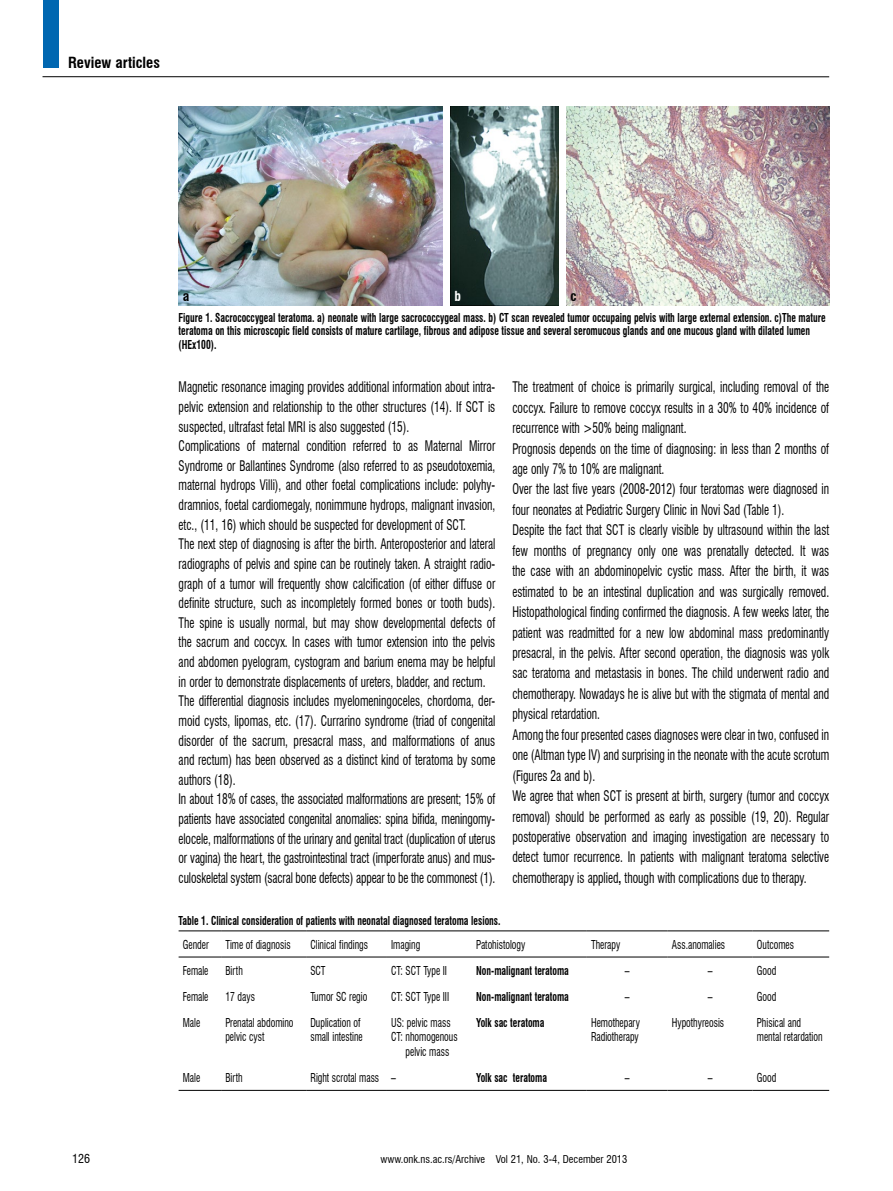
<style>
.page{position:relative;width:893px;height:1191px;background:#fff}
.page>*{position:absolute;margin:0;border:0;box-sizing:border-box;transform-origin:0 0}
.t1{font:700 condensed 15px "Swiss 721 BT";color:#000}
.t2{font:condensed 14.25px/19.6px "Swiss 721 BT";color:#000;scale:.8 1}
.t3{font:700 condensed 13.5px "Swiss 721 BT";color:#000}
.t4{font:700 condensed 13.5px "Swiss 721 BT";color:#fff}
.t5{font:700 condensed 12px/13.5px "Swiss 721 BT";color:#000;scale:.8 1}
.t6{font:condensed 12px/14.4px "Swiss 721 BT";color:#000;scale:.8 1}
.t7{font:condensed 12px "Swiss 721 BT";color:#000}
.t8{font:condensed 10.5px "Swiss 721 BT";color:#000}
.s1{font-weight:700}
</style>
<div class="page">
<div style="left:43px;top:0;width:16px;height:67px;background:#0067b1"></div>
<hr style="left:43px;top:76px;width:786px;height:1px;background:#000">
<img style="left:179px;top:106px;width:264px;height:199px">
<img style="left:566px;top:106px;width:263px;height:199px">
<img style="left:450px;top:106px;width:108px;height:199px">
<hr style="left:179px;top:930px;width:42px;height:1px;background:#000">
<hr style="left:221px;top:930px;width:85px;height:1px;background:#000">
<hr style="left:306px;top:930px;width:81px;height:1px;background:#000">
<hr style="left:387px;top:930px;width:85px;height:1px;background:#000">
<hr style="left:472px;top:930px;width:115px;height:1px;background:#000">
<hr style="left:587px;top:930px;width:81px;height:1px;background:#000">
<hr style="left:668px;top:930px;width:85px;height:1px;background:#000">
<hr style="left:753px;top:930px;width:76px;height:1px;background:#000">
<hr style="left:179px;top:956px;width:42px;height:1px;background:#000">
<hr style="left:221px;top:956px;width:85px;height:1px;background:#000">
<hr style="left:306px;top:956px;width:81px;height:1px;background:#000">
<hr style="left:387px;top:956px;width:85px;height:1px;background:#000">
<hr style="left:472px;top:956px;width:115px;height:1px;background:#000">
<hr style="left:587px;top:956px;width:81px;height:1px;background:#000">
<hr style="left:668px;top:956px;width:85px;height:1px;background:#000">
<hr style="left:753px;top:956px;width:76px;height:1px;background:#000">
<hr style="left:179px;top:1090px;width:42px;height:1px;background:#000">
<hr style="left:221px;top:1090px;width:85px;height:1px;background:#000">
<hr style="left:306px;top:1090px;width:81px;height:1px;background:#000">
<hr style="left:387px;top:1090px;width:85px;height:1px;background:#000">
<hr style="left:472px;top:1090px;width:115px;height:1px;background:#000">
<hr style="left:587px;top:1090px;width:81px;height:1px;background:#000">
<hr style="left:668px;top:1090px;width:85px;height:1px;background:#000">
<hr style="left:753px;top:1090px;width:76px;height:1px;background:#000">
<p class="t1" style="left:68px;top:53px;width:93px">Review articles</p>
<p class="t7" style="left:72px;top:1151px;width:19px">126</p>
<p class="t3" style="left:183px;top:288px;width:8px">a</p>
<p class="t4" style="left:454px;top:288px;width:8px">b</p>
<p class="t3" style="left:571px;top:288px;width:8px">c</p>
<p class="t5" style="left:179px;top:311px;width:810px">Figure 1. Sacrococcygeal teratoma. a) neonate with large sacrococcygeal mass. b) CT scan revealed tumor occupaing pelvis with large external extension. c)The mature teratoma on this microscopic field consists of mature cartilage, fibrous and adipose tissue and several seromucous glands and one mucous gland with dilated lumen (HEx100).</p>
<p class="t2" style="left:179px;top:377px;width:398px">Magnetic resonance imaging provides additional information about intra&shy;pelvic extension and relationship to the other structures (14). If SCT is suspected, ultrafast fetal MRI is also suggested (15).<br>Complications of maternal condition referred to as Maternal Mirror Syndrome or Ballantines Syndrome (also referred to as pseudotoxemia, maternal hydrops Villi), and other foetal complications include: polyhy&shy;dramnios, foetal cardiomegaly, nonimmune hydrops, malignant invasion, etc., (11, 16) which should be suspected for development of SCT.<br>The next step of diagnosing is after the birth. Anteroposterior and lateral radiographs of pelvis and spine can be routinely taken. A straight radio&shy;graph of a tumor will frequently show calcification (of either diffuse or definite structure, such as incompletely formed bones or tooth buds).<br>The spine is usually normal, but may show developmental defects of the sacrum and coccyx. In cases with tumor extension into the pelvis and abdomen pyelogram, cystogram and barium enema may be helpful in order to demonstrate displacements of ureters, bladder, and rectum.<br>The differential diagnosis includes myelomeningoceles, chordoma, der&shy;moid cysts, lipomas, etc. (17). Currarino syndrome (triad of congenital disorder of the sacrum, presacral mass, and malformations of anus and rectum) has been observed as a distinct kind of teratoma by some authors (18).<br>In about 18% of cases, the associated malformations are present; 15% of patients have associated congenital anomalies: spina bifida, meningomy&shy;elocele, malformations of the urinary and genital tract (duplication of uterus or vagina) the heart, the gastrointestinal tract (imperforate anus) and mus&shy;culoskeletal system (sacral bone defects) appear to be the commonest (1).</p>
<p class="t2" style="left:512px;top:377px;width:398px;line-height:20.4px">The treatment of choice is primarily surgical, including removal of the coccyx. Failure to remove coccyx results in a 30% to 40% incidence of recurrence with &gt;50% being malignant.<br>Prognosis depends on the time of diagnosing: in less than 2 months of age only 7% to 10% are malignant.<br>Over the last five years (2008-2012) four teratomas were diagnosed in four neonates at Pediatric Surgery Clinic in Novi Sad (Table 1).<br>Despite the fact that SCT is clearly visible by ultrasound within the last few months of pregnancy only one was prenatally detected. It was the case with an abdominopelvic cystic mass. After the birth, it was estimated to be an intestinal duplication and was surgically removed.<br>Histopathological finding confirmed the diagnosis. A few weeks later, the patient was readmitted for a new low abdominal mass predominantly presacral, in the pelvis. After second operation, the diagnosis was yolk sac teratoma and metastasis in bones. The child underwent radio and chemotherapy. Nowadays he is alive but with the stigmata of mental and physical retardation.<br>Among the four presented cases diagnoses were clear in two, confused in one (Altman type IV) and surprising in the neonate with the acute scrotum (Figures 2a and b).<br>We agree that when SCT is present at birth, surgery (tumor and coccyx removal) should be performed as early as possible (19, 20). Regular postoperative observation and imaging investigation are necessary to detect tumor recurrence. In patients with malignant teratoma selective chemotherapy is applied<span class="s1">,</span> though with complications due to therapy.</p>
<p class="t5" style="left:179px;top:913px;width:404px">Table 1. Clinical consideration of patients with neonatal diagnosed teratoma lesions.</p>
<p class="t6" style="left:183px;top:937px;width:34px">Gender</p>
<p class="t6" style="left:225px;top:937px;width:83px">Time of diagnosis</p>
<p class="t6" style="left:310px;top:937px;width:73px">Clinical findings</p>
<p class="t6" style="left:391px;top:937px;width:38px">Imaging</p>
<p class="t6" style="left:476px;top:937px;width:63px">Patohistology</p>
<p class="t6" style="left:591px;top:937px;width:38px">Therapy</p>
<p class="t6" style="left:672px;top:937px;width:68px">Ass.anomalies</p>
<p class="t6" style="left:757px;top:937px;width:48px">Outcomes</p>
<p class="t6" style="left:183px;top:963px;width:34px">Female</p>
<p class="t6" style="left:225px;top:963px;width:23px">Birth</p>
<p class="t6" style="left:310px;top:963px;width:21px">SCT</p>
<p class="t6" style="left:391px;top:963px;width:71px">CT: SCT Type II</p>
<p class="t5" style="left:476px;top:963px;width:117px">Non-malignant teratoma</p>
<p class="t6" style="left:625px;top:963px;width:8px">–</p>
<p class="t6" style="left:708px;top:963px;width:8px">–</p>
<p class="t6" style="left:757px;top:963px;width:26px">Good</p>
<p class="t6" style="left:183px;top:989px;width:34px">Female</p>
<p class="t6" style="left:225px;top:989px;width:38px">17 days</p>
<p class="t6" style="left:310px;top:989px;width:73px">Tumor SC regio</p>
<p class="t6" style="left:391px;top:989px;width:74px">CT: SCT Type III</p>
<p class="t5" style="left:476px;top:989px;width:117px">Non-malignant teratoma</p>
<p class="t6" style="left:625px;top:989px;width:8px">–</p>
<p class="t6" style="left:708px;top:989px;width:8px">–</p>
<p class="t6" style="left:757px;top:989px;width:26px">Good</p>
<p class="t6" style="left:183px;top:1015px;width:23px">Male</p>
<p class="t6" style="left:225px;top:1015px;width:87px">Prenatal abdomino pelvic cyst</p>
<p class="t6" style="left:310px;top:1015px;width:67px">Duplication of small intestine</p>
<p class="t6" style="left:391px;top:1015px;width:85px;text-align:center">US: pelvic mass<br>CT: nhomogenous pelvic mass</p>
<p class="t5" style="left:476px;top:1015px;width:87px">Yolk sac teratoma</p>
<p class="t6" style="left:591px;top:1015px;width:63px">Hemothepary<br>Radiotherapy</p>
<p class="t6" style="left:672px;top:1015px;width:67px">Hypothyreosis</p>
<p class="t6" style="left:757px;top:1015px;width:84px">Phisical and mental retardation</p>
<p class="t6" style="left:183px;top:1070px;width:23px">Male</p>
<p class="t6" style="left:225px;top:1070px;width:23px">Birth</p>
<p class="t6" style="left:310px;top:1070px;width:108px">Right scrotal mass –</p>
<p class="t5" style="left:476px;top:1070px;width:90px">Yolk sac teratoma</p>
<p class="t6" style="left:625px;top:1070px;width:8px">–</p>
<p class="t6" style="left:708px;top:1070px;width:8px">–</p>
<p class="t6" style="left:757px;top:1070px;width:26px">Good</p>
<p class="t8" style="left:380px;top:1153px;width:248px">www.onk.ns.ac.rs/Archive Vol 21, No. 3-4, December 2013</p>
</div>
